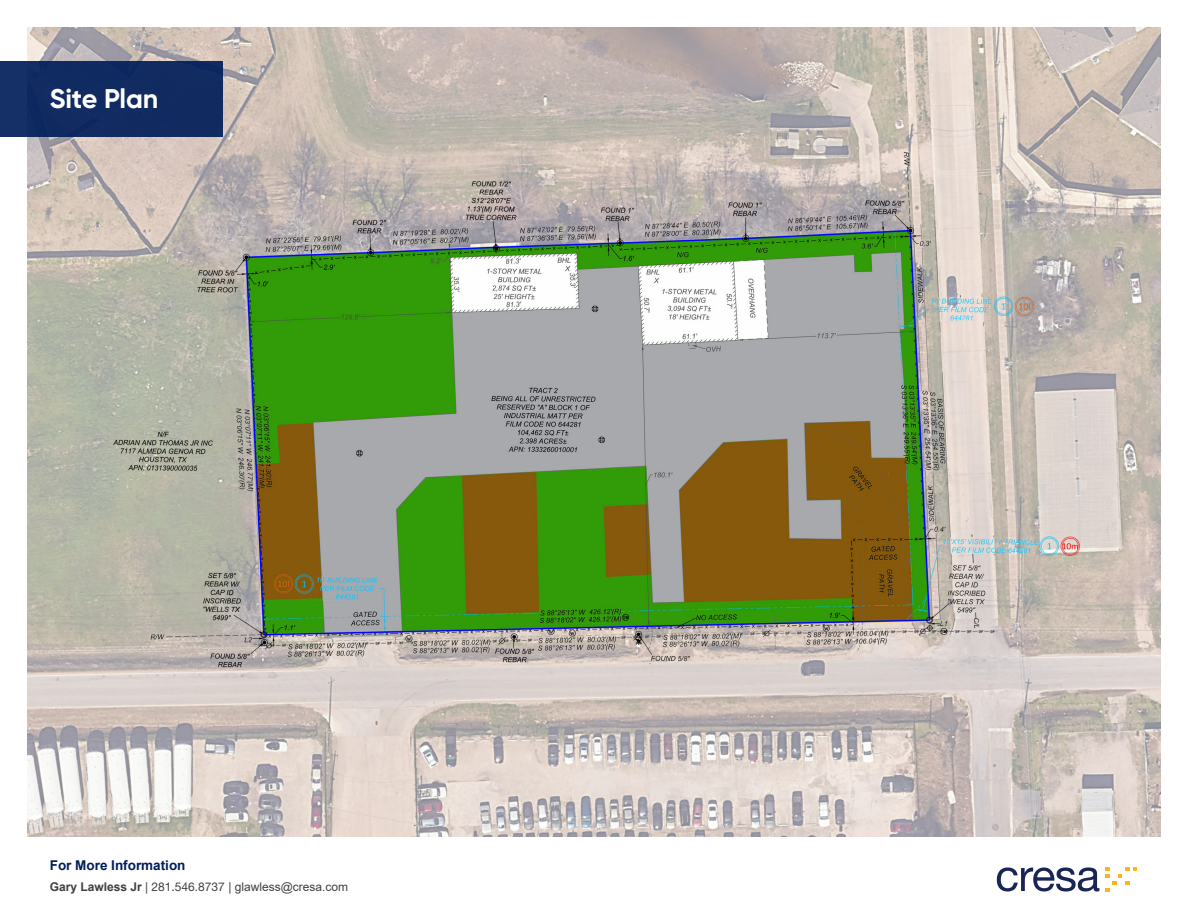
<style>
.page{position:relative;width:1188px;height:918px;background:#fff}
.page>*{position:absolute;margin:0;border:0;box-sizing:border-box;transform-origin:0 0}
.Big_Data_63_60_Caps_Sans{font:700 27px "Gilroy";letter-spacing:-.005em;color:#fff}
.t1{font:700 13.5px "Arial";color:#001e5a}
.Text_White{font:12px "Arial";color:#413f41}
.s1{font-weight:700}
.s2{font-family:"Helvetica Neue LT Std"}
</style>
<div class="page">
<img style="left:27px;top:27px;width:1134px;height:810px">
<div style="left:0;top:61px;width:222px;height:75px;background:#112b62"></div>
<svg style="left:997px;top:867px;width:102px;height:25px"></svg>
<svg style="left:1106px;top:867px;width:31px;height:24px"></svg>
<p class="Big_Data_63_60_Caps_Sans" style="left:50px;top:82px;width:110px">Site Plan</p>
<p class="t1" style="left:50px;top:856px;width:137px">For More Information</p>
<p class="Text_White" style="left:50px;top:878px;width:300px"><span class="s1">Gary Lawless Jr</span> | <span class="s2">281.546.8737</span> | glawless@cresa.com</p>
</div>
